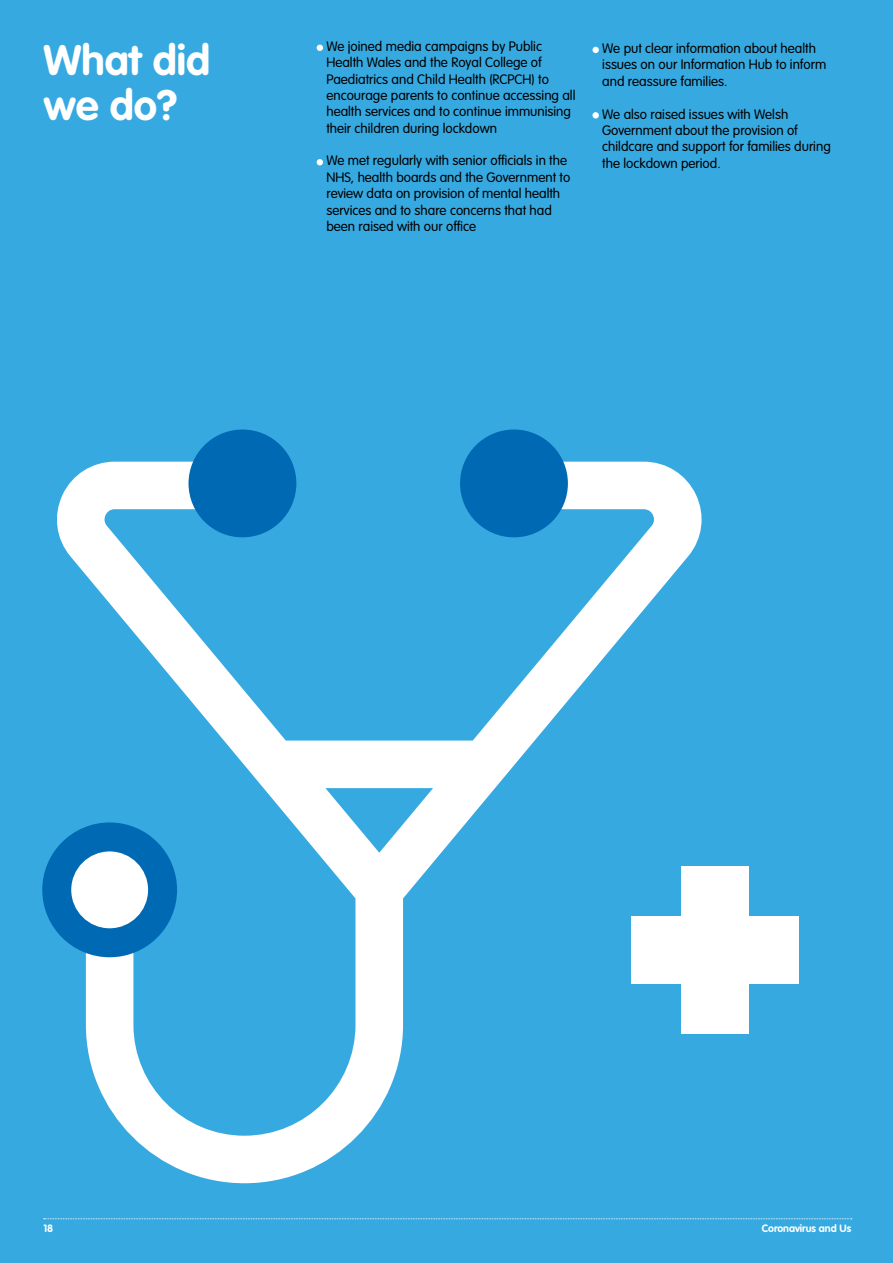
<style>
.page{position:relative;width:893px;height:1263px;background:#36a9e1}
.page>*{position:absolute;margin:0;border:0;box-sizing:border-box;transform-origin:0 0}
.t1{font:700 42px/45px "VAG Rounded";color:#fff}
.t2{font:300 13.5px/16.4px "VAG Rounded";color:#000}
.t3{font:700 10.5px "VAG Rounded";color:#fff}
</style>
<div class="page">
<svg style="left:317px;top:45px;width:6px;height:6px"></svg>
<svg style="left:317px;top:159px;width:6px;height:6px"></svg>
<svg style="left:44px;top:1218px;width:808px;height:1px"></svg>
<svg style="left:53px;top:462px;width:649px;height:721px"></svg>
<div style="left:189px;top:429px;width:107px;height:108px;background:#0069b4;border-radius:50%"></div>
<div style="left:460px;top:429px;width:108px;height:108px;background:#0069b4;border-radius:50%"></div>
<div style="left:42px;top:822px;width:135px;height:135px;background:#0069b4;border-radius:50%"></div>
<div style="left:71px;top:851px;width:77px;height:77px;background:#fff;border-radius:50%"></div>
<div style="left:681px;top:866px;width:67px;height:168px;background:#fff"></div>
<div style="left:631px;top:916px;width:168px;height:67px;background:#fff"></div>
<div style="left:592px;top:47px;width:7px;height:6px;background:#fff;border-radius:50%"></div>
<div style="left:592px;top:112px;width:7px;height:7px;background:#fff;border-radius:50%"></div>
<p class="t2" style="left:326px;top:38px;width:251px">We joined media campaigns by Public Health Wales and the Royal College of Paediatrics and Child Health (RCPCH) to encourage parents to continue accessing all health services and to continue immunising their children during lockdown</p>
<p class="t2" style="left:326px;top:152px;width:245px">We met regularly with senior officials in the NHS, health boards and the Government to review data on provision of mental health services and to share concerns that had been raised with our office</p>
<h1 class="t1" style="left:43px;top:38px;width:168px">What did we do?</h1>
<p class="t2" style="left:602px;top:40px;width:225px">We put clear information about health issues on our Information Hub to inform and reassure families.</p>
<p class="t2" style="left:602px;top:106px;width:230px">We also raised issues with Welsh<br>Government about the provision of childcare and support for families during the lockdown period.</p>
<p class="t3" style="left:43px;top:1222px;width:11px">18</p>
<p class="t3" style="left:762px;top:1222px;width:91px">Coronavirus and Us</p>
</div>
